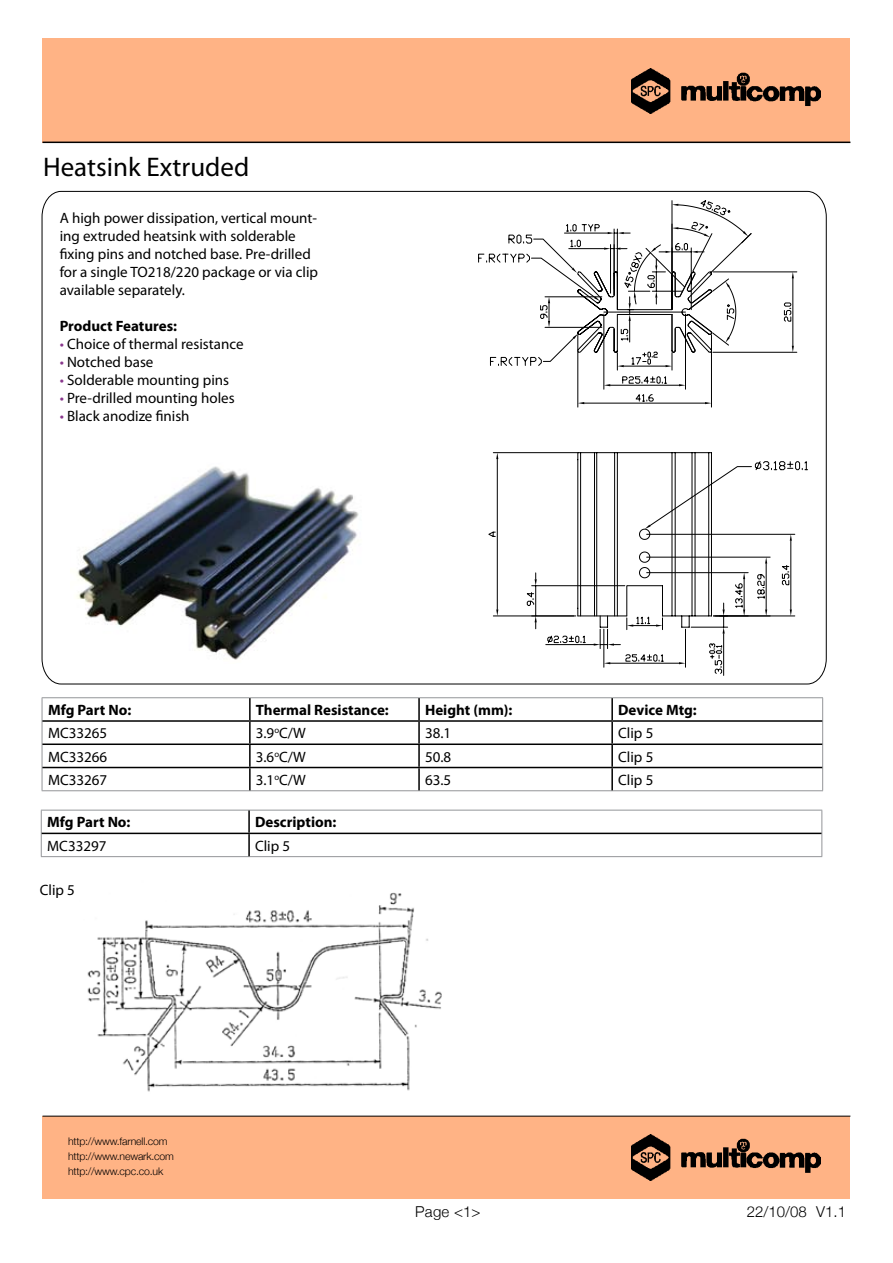
<style>
.page{position:relative;width:893px;height:1263px;background:#fff}
.page>*{position:absolute;margin:0;border:0;box-sizing:border-box;transform-origin:0 0}
.t1{font:27px "Myriad Pro";color:#000}
.t2{font:15px/18px "Myriad Pro";color:#000}
.t3{font:700 15px "Myriad Pro";color:#000}
.t4{font:300 15px "Helvetica Neue";letter-spacing:.02em;color:#000}
.t5{font:300 10.5px/15px "Helvetica Neue";letter-spacing:-.015em;color:#000}
.s1{color:#89388d}
</style>
<div class="page">
<img style="left:87px;top:892px;width:355px;height:200px">
<div style="left:43px;top:38px;width:807px;height:104px;background:#ffb385"></div>
<div style="left:43px;top:1116px;width:807px;height:83px;background:#ffb385"></div>
<hr style="left:43px;top:142px;width:807px;height:1px;background:#000">
<hr style="left:43px;top:1116px;width:807px;height:1px;background:#000">
<img style="left:631px;top:68px;width:190px;height:46px">
<img style="left:631px;top:1135px;width:190px;height:45px">
<svg style="left:41px;top:191px;width:786px;height:494px"></svg>
<hr style="left:42px;top:697px;width:208px;height:1px;background:#939598">
<hr style="left:250px;top:697px;width:169px;height:1px;background:#939598">
<hr style="left:419px;top:697px;width:193px;height:1px;background:#939598">
<hr style="left:612px;top:697px;width:211px;height:1px;background:#939598">
<svg style="left:42px;top:698px;width:1px;height:92px"></svg>
<svg style="left:822px;top:698px;width:1px;height:92px"></svg>
<hr style="left:42px;top:790px;width:208px;height:1px;background:#939598">
<hr style="left:250px;top:790px;width:169px;height:1px;background:#939598">
<hr style="left:419px;top:790px;width:193px;height:1px;background:#939598">
<hr style="left:612px;top:790px;width:211px;height:1px;background:#939598">
<hr style="left:249px;top:698px;width:2px;height:22px;background:#000">
<hr style="left:418px;top:698px;width:2px;height:22px;background:#000">
<hr style="left:611px;top:698px;width:2px;height:22px;background:#000">
<hr style="left:42px;top:720px;width:208px;height:2px;background:#000">
<hr style="left:250px;top:720px;width:169px;height:2px;background:#000">
<hr style="left:249px;top:722px;width:2px;height:21px;background:#000">
<hr style="left:419px;top:720px;width:193px;height:2px;background:#000">
<hr style="left:418px;top:722px;width:2px;height:21px;background:#000">
<hr style="left:612px;top:720px;width:210px;height:2px;background:#000">
<hr style="left:611px;top:722px;width:2px;height:21px;background:#000">
<hr style="left:42px;top:743px;width:208px;height:2px;background:#000">
<hr style="left:250px;top:743px;width:169px;height:2px;background:#000">
<hr style="left:249px;top:745px;width:2px;height:22px;background:#000">
<hr style="left:419px;top:743px;width:193px;height:2px;background:#000">
<hr style="left:418px;top:745px;width:2px;height:22px;background:#000">
<hr style="left:612px;top:743px;width:210px;height:2px;background:#000">
<hr style="left:611px;top:745px;width:2px;height:22px;background:#000">
<hr style="left:42px;top:767px;width:208px;height:1px;background:#000">
<hr style="left:250px;top:767px;width:169px;height:1px;background:#000">
<hr style="left:249px;top:768px;width:2px;height:22px;background:#000">
<hr style="left:419px;top:767px;width:193px;height:1px;background:#000">
<hr style="left:418px;top:768px;width:2px;height:22px;background:#000">
<hr style="left:612px;top:767px;width:210px;height:1px;background:#000">
<hr style="left:611px;top:768px;width:2px;height:22px;background:#000">
<hr style="left:41px;top:810px;width:208px;height:1px;background:#939598">
<hr style="left:249px;top:810px;width:573px;height:1px;background:#939598">
<svg style="left:41px;top:810px;width:1px;height:46px"></svg>
<svg style="left:821px;top:810px;width:1px;height:46px"></svg>
<hr style="left:41px;top:856px;width:208px;height:1px;background:#939598">
<hr style="left:249px;top:856px;width:573px;height:1px;background:#939598">
<hr style="left:248px;top:810px;width:2px;height:23px;background:#000">
<hr style="left:42px;top:833px;width:207px;height:1px;background:#000">
<hr style="left:249px;top:833px;width:572px;height:1px;background:#000">
<hr style="left:248px;top:834px;width:2px;height:22px;background:#000">
<svg style="left:478px;top:199px;width:319px;height:209px"></svg>
<svg style="left:545px;top:351px;width:263px;height:298px"></svg>
<svg style="left:487px;top:452px;width:308px;height:224px"></svg>
<h1 class="t1" style="left:43px;top:150px;width:208px">Heatsink Extruded</h1>
<p class="t2" style="left:60px;top:208px;width:260px">A high power dissipation, vertical mount&shy;ing extruded heatsink with solderable fixing pins and notched base. Pre-drilled for a single TO218/220 package or via clip available separately.</p>
<p class="t3" style="left:60px;top:316px;width:119px">Product Features:</p>
<p class="t2" style="left:60px;top:334px;width:185px"><span class="s1">•</span> Choice of thermal resistance</p>
<p class="t2" style="left:60px;top:352px;width:95px"><span class="s1">•</span> Notched base</p>
<p class="t2" style="left:60px;top:370px;width:171px"><span class="s1">•</span> Solderable mounting pins</p>
<p class="t2" style="left:60px;top:388px;width:177px"><span class="s1">•</span> Pre-drilled mounting holes</p>
<p class="t2" style="left:60px;top:406px;width:131px"><span class="s1">•</span> Black anodize finish</p>
<p class="t3" style="left:48px;top:700px;width:85px">Mfg Part No:</p>
<p class="t3" style="left:256px;top:700px;width:135px">Thermal Resistance:</p>
<p class="t3" style="left:425px;top:700px;width:89px">Height (mm):</p>
<p class="t3" style="left:618px;top:700px;width:80px">Device Mtg:</p>
<p class="t2" style="left:48px;top:724px;width:61px">MC33265</p>
<p class="t2" style="left:256px;top:724px;width:51px">3.9<sup>o</sup>C/W</p>
<p class="t2" style="left:425px;top:724px;width:28px">38.1</p>
<p class="t2" style="left:618px;top:724px;width:37px">Clip 5</p>
<p class="t2" style="left:48px;top:747px;width:61px">MC33266</p>
<p class="t2" style="left:256px;top:747px;width:51px">3.6<sup>o</sup>C/W</p>
<p class="t2" style="left:425px;top:747px;width:28px">50.8</p>
<p class="t2" style="left:618px;top:747px;width:37px">Clip 5</p>
<p class="t2" style="left:48px;top:770px;width:61px">MC33267</p>
<p class="t2" style="left:256px;top:770px;width:51px">3.1<sup>o</sup>C/W</p>
<p class="t2" style="left:425px;top:770px;width:28px">63.5</p>
<p class="t2" style="left:618px;top:770px;width:37px">Clip 5</p>
<p class="t3" style="left:47px;top:812px;width:85px">Mfg Part No:</p>
<p class="t3" style="left:255px;top:812px;width:83px">Description:</p>
<p class="t2" style="left:47px;top:836px;width:61px">MC33297</p>
<p class="t2" style="left:255px;top:836px;width:37px">Clip 5</p>
<p class="t2" style="left:40px;top:881px;width:37px">Clip 5</p>
<p class="t5" style="left:68px;top:1133px;width:107px">http://www.farnell.com http://www.newark.com http://www.cpc.co.uk</p>
<p class="t4" style="left:415px;top:1203px;width:67px">Page &lt;1&gt;</p>
<p class="t4" style="left:747px;top:1203px;width:101px">22/10/08 V1.1</p>
</div>
